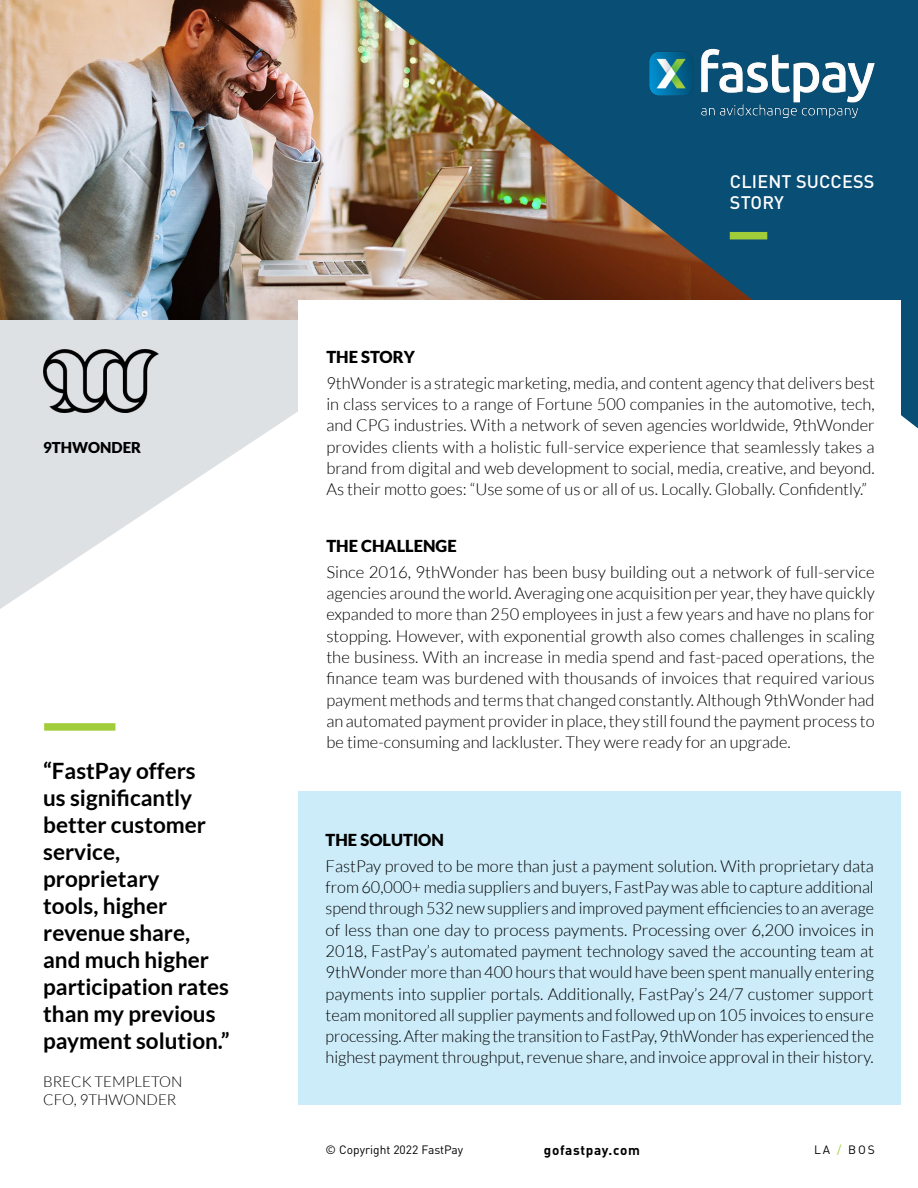
<style>
.page{position:relative;width:918px;height:1188px;background:#fff}
.page>*{position:absolute;margin:0;border:0;box-sizing:border-box;transform-origin:0 0}
.t1{font:700 22.5px/27px "Lato";color:#000}
.t2{font:500 18px/21.6px "DINOT";letter-spacing:.01em;color:#fff}
.t3{font:300 16.5px/21.3px "Lato";color:#000;text-align:justify}
.t4{font:900 16.5px "Lato";color:#000}
.t5{font:300 15px/18px "Lato";color:#000}
.t6{font:900 15px "Lato";color:#000}
.t7{font:700 13.5px "DINOT";letter-spacing:.05em;color:#000}
.t8{font:12px "DINOT";color:#000}
.s1{color:#a2cd3a}
</style>
<div class="page">
<svg style="left:0;top:320px;width:298px;height:289px;fill:#dde1e4"></svg>
<img style="left:0;top:0;width:366px;height:320px">
<img style="left:366px;top:0;width:552px;height:428px">
<img style="left:640px;top:43px;width:235px;height:81px">
<div style="left:299px;top:300px;width:602px;height:535px;background:#fff"></div>
<div style="left:299px;top:792px;width:602px;height:313px;background:#ccecf9"></div>
<div style="left:44px;top:723px;width:71px;height:8px;background:#a2cd3a"></div>
<div style="left:730px;top:232px;width:37px;height:7px;background:#a2cd3a"></div>
<img style="left:43px;top:350px;width:115px;height:63px">
<p class="t6" style="left:43px;top:438px;width:100px">9THWONDER</p>
<h1 class="t1" style="left:43px;top:757px;width:188px">“FastPay offers<br>us significantly better customer service, proprietary<br>tools, higher revenue share, and much higher participation rates than my previous payment solution.”</h1>
<p class="t5" style="left:43px;top:1072px;width:141px">BRECK TEMPLETON<br>CFO, 9THWONDER</p>
<p class="t2" style="left:730px;top:170px;width:146px">CLIENT SUCCESS<br>STORY</p>
<p class="t4" style="left:326px;top:347px;width:90px">THE STORY</p>
<p class="t3" style="left:326px;top:372px;width:550px">9thWonder is a strategic marketing, media, and content agency that delivers best in class services to a range of Fortune 500 companies in the automotive, tech, and CPG industries. With a network of seven agencies worldwide, 9thWonder provides clients with a holistic full-service experience that seamlessly takes a brand from digital and web development to social, media, creative, and beyond.<br>As their motto goes: “Use some of us or all of us. Locally. Globally. Confidently.”</p>
<p class="t4" style="left:326px;top:536px;width:132px">THE CHALLENGE</p>
<p class="t3" style="left:326px;top:561px;width:550px">Since 2016, 9thWonder has been busy building out a network of full-service agencies around the world. Averaging one acquisition per year, they have quickly expanded to more than 250 employees in just a few years and have no plans for stopping. However, with exponential growth also comes challenges in scaling the business. With an increase in media spend and fast-paced operations, the finance team was burdened with thousands of invoices that required various payment methods and terms that changed constantly. Although 9thWonder had an automated payment provider in place, they still found the payment process to be time-consuming and lackluster. They were ready for an upgrade.</p>
<p class="t4" style="left:326px;top:830px;width:120px">THE SOLUTION</p>
<p class="t3" style="left:326px;top:855px;width:550px">FastPay proved to be more than just a payment solution. With proprietary data from 60,000+ media suppliers and buyers, FastPay was able to capture additional spend through 532 new suppliers and improved payment efficiencies to an average of less than one day to process payments. Processing over 6,200 invoices in 2018, FastPay’s automated payment technology saved the accounting team at 9thWonder more than 400 hours that would have been spent manually entering payments into supplier portals. Additionally, FastPay’s 24/7 customer support team monitored all supplier payments and followed up on 105 invoices to ensure processing. After making the transition to FastPay, 9thWonder has experienced the highest payment throughput, revenue share, and invoice approval in their history.</p>
<p class="t8" style="left:326px;top:1142px;width:139px">© Copyright 2022 FastPay</p>
<p class="t7" style="left:544px;top:1141px;width:97px">gofastpay.com</p>
<p class="t8" style="left:814px;top:1142px;width:62px">LA <span class="s1">/</span> BOS</p>
</div>
